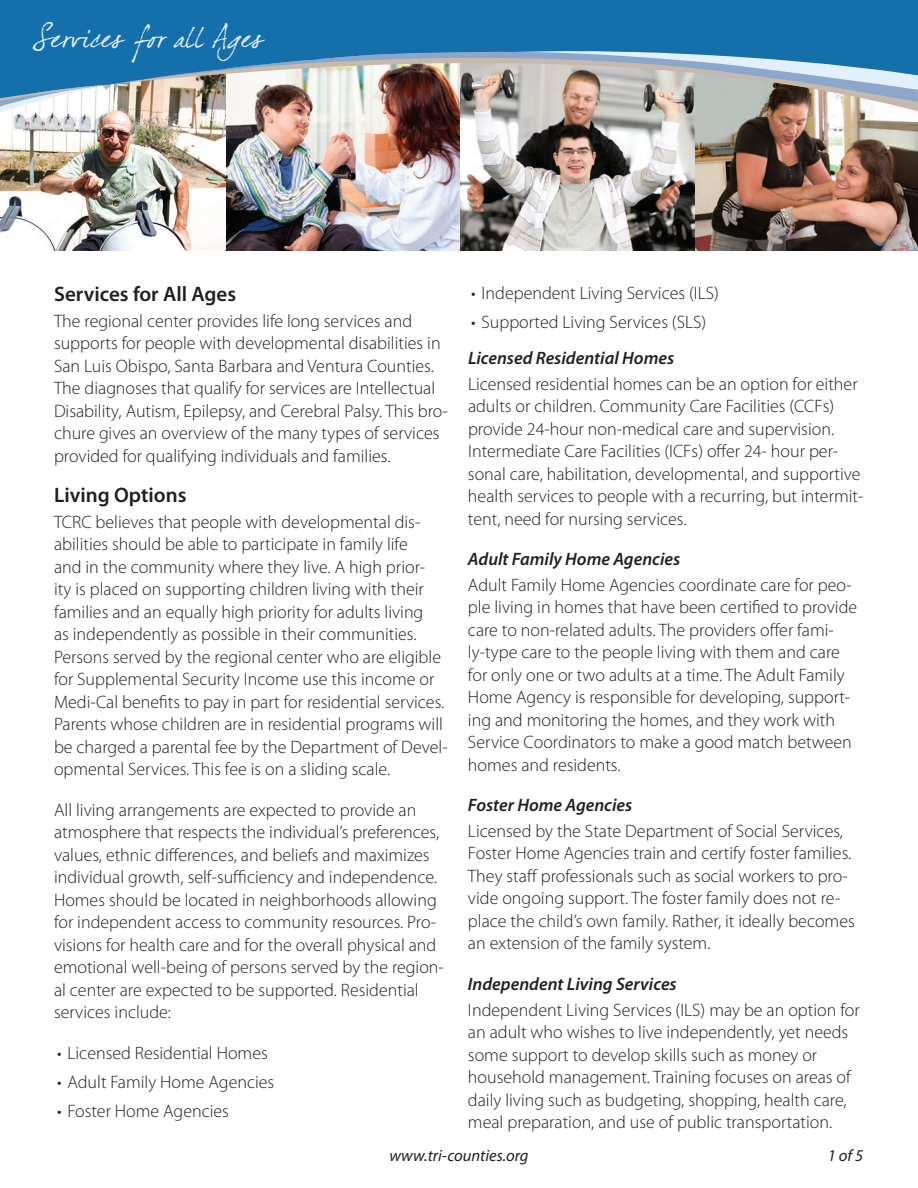
<style>
.page{position:relative;width:918px;height:1188px;background:#fff}
.page>*{position:absolute;margin:0;border:0;box-sizing:border-box;transform-origin:0 0}
.t1{font:27px "Dear Joefour";letter-spacing:-.01em;color:#e1f0fa}
.t2{font:600 21px "Myriad Pro";color:#231f20}
.t3{font:300 18px/22.5px "Myriad Pro";color:#231f20}
.t4{font:italic 600 18px "Myriad Pro";color:#231f20}
.t5{font:italic 16.5px "Myriad Pro";color:#231f20}
.s1{font-family:"Dear Joe 5"}
</style>
<div class="page">
<img style="left:0;top:123px;width:226px;height:128px">
<img style="left:459px;top:123px;width:236px;height:128px">
<img style="left:695px;top:123px;width:223px;height:128px">
<img style="left:226px;top:123px;width:233px;height:128px">
<svg style="left:0;top:123px;width:109px;height:2px"></svg>
<img style="left:0;top:0;width:918px;height:123px">
<h1 class="t1" style="left:33px;top:22px;width:232px">Se<span class="s1">r</span>v<span class="s1">i</span>ces fo<span class="s1">r</span> all Ages</h1>
<p class="t2" style="left:54px;top:282px;width:184px">Services for All Ages</p>
<p class="t3" style="left:54px;top:310px;width:396px">The regional center provides life long services and supports for people with developmental disabilities in San Luis Obispo, Santa Barbara and Ventura Counties.<br>The diagnoses that qualify for services are Intellectual Disability, Autism, Epilepsy, and Cerebral Palsy. This bro&shy;chure gives an overview of the many types of services provided for qualifying individuals and families.</p>
<p class="t2" style="left:54px;top:483px;width:134px">Living Options</p>
<p class="t3" style="left:54px;top:511px;width:395px">TCRC believes that people with developmental dis&shy;abilities should be able to participate in family life<br>and in the community where they live. A high prior-<br>ity is placed on supporting children living with their families and an equally high priority for adults living<br>as independently as possible in their communities.<br>Persons served by the regional center who are eligible for Supplemental Security Income use this income or Medi-Cal benefits to pay in part for residential services.<br>Parents whose children are in residential programs will be charged a parental fee by the Department of Devel&shy;opmental Services. This fee is on a sliding scale.</p>
<p class="t3" style="left:54px;top:799px;width:391px">All living arrangements are expected to provide an atmosphere that respects the individual’s preferences, values, ethnic differences, and beliefs and maximizes individual growth, self-sufficiency and independence.<br>Homes should be located in neighborhoods allowing for independent access to community resources. Pro&shy;visions for health care and for the overall physical and emotional well-being of persons served by the region&shy;al center are expected to be supported. Residential services include:</p>
<p class="t3" style="left:57px;top:1042px;width:212px">• Licensed Residential Homes</p>
<p class="t3" style="left:57px;top:1071px;width:219px">• Adult Family Home Agencies</p>
<p class="t3" style="left:57px;top:1100px;width:173px">• Foster Home Agencies</p>
<p class="t3" style="left:471px;top:282px;width:249px">• Independent Living Services (ILS)</p>
<p class="t3" style="left:471px;top:311px;width:237px">• Supported Living Services (SLS)</p>
<p class="t4" style="left:468px;top:348px;width:208px">Licensed Residential Homes</p>
<p class="t3" style="left:468px;top:373px;width:397px">Licensed residential homes can be an option for either adults or children. Community Care Facilities (CCFs) provide 24-hour non-medical care and supervision.<br>Intermediate Care Facilities (ICFs) offer 24- hour per&shy;sonal care, habilitation, developmental, and supportive health services to people with a recurring, but intermit&shy;tent, need for nursing services.</p>
<p class="t4" style="left:468px;top:549px;width:214px">Adult Family Home Agencies</p>
<p class="t3" style="left:468px;top:574px;width:391px">Adult Family Home Agencies coordinate care for peo&shy;ple living in homes that have been certified to provide care to non-related adults. The providers offer fami&shy;ly-type care to the people living with them and care for only one or two adults at a time. The Adult Family Home Agency is responsible for developing, support&shy;ing and monitoring the homes, and they work with Service Coordinators to make a good match between homes and residents.</p>
<p class="t4" style="left:468px;top:795px;width:166px">Foster Home Agencies</p>
<p class="t3" style="left:468px;top:820px;width:388px">Licensed by the State Department of Social Services, Foster Home Agencies train and certify foster families.<br>They staff professionals such as social workers to pro&shy;vide ongoing support. The foster family does not re&shy;place the child’s own family. Rather, it ideally becomes an extension of the family system.</p>
<p class="t4" style="left:468px;top:974px;width:210px">Independent Living Services</p>
<p class="t3" style="left:468px;top:999px;width:393px">Independent Living Services (ILS) may be an option for an adult who wishes to live independently, yet needs some support to develop skills such as money or household management. Training focuses on areas of daily living such as budgeting, shopping, health care, meal preparation, and use of public transportation.</p>
<p class="t5" style="left:389px;top:1147px;width:141px">www.tri-counties.org</p>
<p class="t5" style="left:828px;top:1147px;width:37px">1 of 5</p>
</div>
